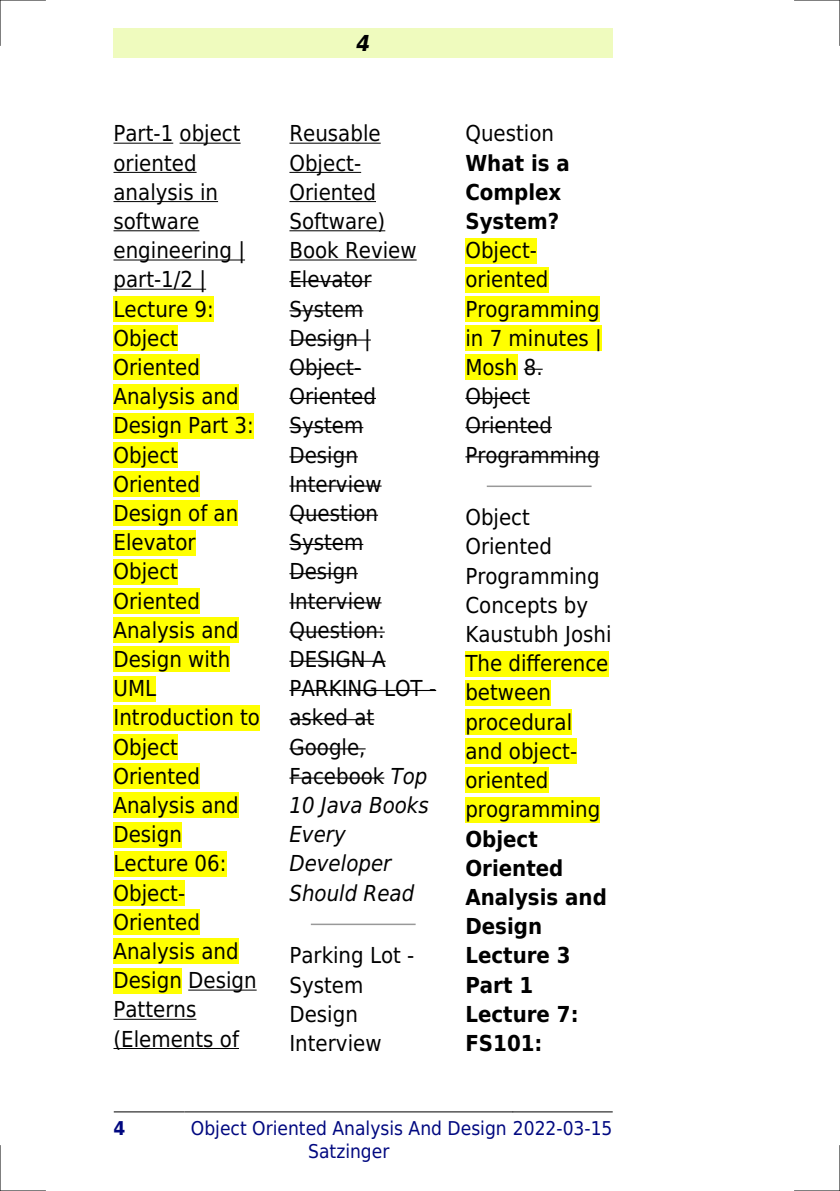
<style>
.page{position:relative;width:840px;height:1191px;background:#fff}
.page>*{position:absolute;margin:0;border:0;box-sizing:border-box;transform-origin:0 0}
.t1{font:22px/29.2px "DejaVu Sans Condensed";color:#000}
.t2{font:700 22px/29.2px "DejaVu Sans Condensed";color:#000}
.t3{font:italic 700 22px "DejaVu Sans Condensed";color:#000}
.t4{font:19px/22.8px "DejaVu Sans Condensed";color:#000880}
.t5{font:700 19px "DejaVu Sans Condensed";color:#000880}
.s1{font-style:italic}
</style>
<div class="page">
<div style="left:113px;top:28px;width:499px;height:30px;background:#effbbe"></div>
<hr style="left:114px;top:1111px;width:70px;height:1px;background:#000">
<hr style="left:185px;top:1111px;width:327px;height:1px;background:#000">
<hr style="left:513px;top:1111px;width:99px;height:1px;background:#000">
<hr style="left:113px;top:143px;width:60px;height:1px;background:#000">
<hr style="left:179px;top:143px;width:61px;height:1px;background:#000">
<hr style="left:113px;top:172px;width:83px;height:1px;background:#000">
<hr style="left:113px;top:201px;width:105px;height:1px;background:#000">
<hr style="left:113px;top:230px;width:86px;height:1px;background:#000">
<hr style="left:113px;top:259px;width:132px;height:1px;background:#000">
<hr style="left:113px;top:289px;width:93px;height:1px;background:#000">
<div style="left:113px;top:296px;width:101px;height:26px;background:#ff0"></div>
<div style="left:113px;top:325px;width:65px;height:26px;background:#ff0"></div>
<div style="left:113px;top:354px;width:87px;height:26px;background:#ff0"></div>
<div style="left:113px;top:384px;width:125px;height:25px;background:#ff0"></div>
<div style="left:113px;top:413px;width:141px;height:25px;background:#ff0"></div>
<div style="left:113px;top:442px;width:65px;height:26px;background:#ff0"></div>
<div style="left:113px;top:471px;width:87px;height:26px;background:#ff0"></div>
<div style="left:113px;top:500px;width:125px;height:26px;background:#ff0"></div>
<div style="left:113px;top:530px;width:82px;height:25px;background:#ff0"></div>
<div style="left:113px;top:559px;width:65px;height:25px;background:#ff0"></div>
<div style="left:113px;top:588px;width:87px;height:26px;background:#ff0"></div>
<div style="left:113px;top:617px;width:125px;height:26px;background:#ff0"></div>
<div style="left:113px;top:646px;width:117px;height:26px;background:#ff0"></div>
<div style="left:113px;top:676px;width:43px;height:25px;background:#ff0"></div>
<div style="left:113px;top:705px;width:147px;height:25px;background:#ff0"></div>
<div style="left:113px;top:734px;width:65px;height:26px;background:#ff0"></div>
<div style="left:113px;top:763px;width:87px;height:26px;background:#ff0"></div>
<div style="left:113px;top:792px;width:125px;height:26px;background:#ff0"></div>
<div style="left:113px;top:821px;width:69px;height:26px;background:#ff0"></div>
<div style="left:113px;top:851px;width:113px;height:25px;background:#ff0"></div>
<div style="left:113px;top:880px;width:72px;height:25px;background:#ff0"></div>
<div style="left:113px;top:909px;width:87px;height:26px;background:#ff0"></div>
<div style="left:113px;top:938px;width:125px;height:26px;background:#ff0"></div>
<div style="left:113px;top:967px;width:69px;height:26px;background:#ff0"></div>
<hr style="left:188px;top:989px;width:68px;height:1px;background:#000">
<hr style="left:113px;top:1018px;width:83px;height:1px;background:#000">
<hr style="left:113px;top:1048px;width:126px;height:1px;background:#000">
<hr style="left:289px;top:143px;width:91px;height:1px;background:#000">
<hr style="left:289px;top:172px;width:72px;height:1px;background:#000">
<hr style="left:289px;top:201px;width:87px;height:1px;background:#000">
<hr style="left:289px;top:230px;width:96px;height:1px;background:#000">
<hr style="left:289px;top:259px;width:127px;height:1px;background:#000">
<hr style="left:289px;top:281px;width:82px;height:1px;background:#000">
<hr style="left:289px;top:310px;width:74px;height:1px;background:#000">
<hr style="left:289px;top:339px;width:81px;height:1px;background:#000">
<hr style="left:289px;top:369px;width:72px;height:1px;background:#000">
<hr style="left:289px;top:398px;width:87px;height:1px;background:#000">
<hr style="left:289px;top:427px;width:74px;height:1px;background:#000">
<hr style="left:289px;top:456px;width:68px;height:1px;background:#000">
<hr style="left:289px;top:485px;width:92px;height:1px;background:#000">
<hr style="left:289px;top:515px;width:89px;height:1px;background:#000">
<hr style="left:289px;top:544px;width:74px;height:1px;background:#000">
<hr style="left:289px;top:573px;width:68px;height:1px;background:#000">
<hr style="left:289px;top:602px;width:92px;height:1px;background:#000">
<hr style="left:289px;top:631px;width:95px;height:1px;background:#000">
<hr style="left:289px;top:660px;width:96px;height:2px;background:#000">
<hr style="left:289px;top:690px;width:147px;height:1px;background:#000">
<hr style="left:289px;top:719px;width:85px;height:1px;background:#000">
<hr style="left:289px;top:748px;width:76px;height:1px;background:#000">
<hr style="left:289px;top:777px;width:95px;height:1px;background:#000">
<hr style="left:311px;top:923px;width:103px;height:2px;background:#999">
<div style="left:465px;top:238px;width:72px;height:25px;background:#ff0"></div>
<div style="left:465px;top:267px;width:83px;height:25px;background:#ff0"></div>
<div style="left:465px;top:296px;width:134px;height:26px;background:#ff0"></div>
<div style="left:465px;top:325px;width:136px;height:26px;background:#ff0"></div>
<div style="left:465px;top:354px;width:52px;height:26px;background:#ff0"></div>
<svg style="left:523px;top:369px;width:19px;height:1px"></svg>
<hr style="left:465px;top:398px;width:64px;height:1px;background:#000">
<hr style="left:465px;top:427px;width:86px;height:1px;background:#000">
<hr style="left:465px;top:456px;width:134px;height:1px;background:#000">
<hr style="left:487px;top:485px;width:103px;height:2px;background:#999">
<div style="left:465px;top:651px;width:143px;height:25px;background:#ff0"></div>
<div style="left:465px;top:680px;width:86px;height:25px;background:#ff0"></div>
<div style="left:465px;top:709px;width:107px;height:26px;background:#ff0"></div>
<div style="left:465px;top:738px;width:112px;height:26px;background:#ff0"></div>
<div style="left:465px;top:767px;width:83px;height:26px;background:#ff0"></div>
<div style="left:465px;top:797px;width:135px;height:25px;background:#ff0"></div>
<hr style="left:0;top:0;width:45px;height:1px;background:#000">
<hr style="left:794px;top:0;width:45px;height:1px;background:#000">
<hr style="left:0;top:1190px;width:45px;height:1px;background:#000">
<hr style="left:794px;top:1190px;width:45px;height:1px;background:#000">
<hr style="left:0;top:0;width:1px;height:45px;background:#000">
<hr style="left:0;top:1145px;width:1px;height:46px;background:#000">
<hr style="left:839px;top:0;width:1px;height:45px;background:#000">
<hr style="left:839px;top:1145px;width:1px;height:46px;background:#000">
<p class="t3" style="left:356px;top:30px;width:15px">4</p>
<p class="t1" style="left:113px;top:119px;width:148px">Part-1 object oriented analysis in software engineering | part-1/2 |<br>Lecture 9:<br>Object<br>Oriented<br>Analysis and<br>Design Part 3:<br>Object<br>Oriented<br>Design of an<br>Elevator<br>Object<br>Oriented<br>Analysis and<br>Design with<br>UML<br>Introduction to<br>Object<br>Oriented<br>Analysis and<br>Design<br>Lecture 06:<br>Object-<br>Oriented<br>Analysis and<br>Design Design<br>Patterns (Elements of</p>
<p class="t1" style="left:289px;top:119px;width:148px">Reusable<br>Object-<br>Oriented<br>Software)<br>Book Review<br>Elevator<br>System<br>Design |<br>Object-<br>Oriented<br>System<br>Design<br>Interview<br>Question<br>System<br>Design<br>Interview<br>Question:<br>DESIGN A<br>PARKING LOT - asked at<br>Google,<br>Facebook <span class="s1">Top<br>10 Java Books<br>Every<br>Developer<br>Should Read</span></p>
<p class="t1" style="left:289px;top:941px;width:126px">Parking Lot -<br>System<br>Design<br>Interview</p>
<p class="t1" style="left:465px;top:119px;width:90px">Question</p>
<p class="t2" style="left:465px;top:148px;width:106px">What is a<br>Complex<br>System?</p>
<p class="t1" style="left:465px;top:236px;width:138px">Object&shy;oriented<br>Programming in 7 minutes |<br>Mosh 8.<br>Object<br>Oriented<br>Programming</p>
<p class="t1" style="left:465px;top:503px;width:147px">Object<br>Oriented<br>Programming<br>Concepts by<br>Kaustubh Joshi<br>The difference between procedural and object&shy;oriented programming</p>
<p class="t2" style="left:465px;top:824px;width:143px">Object<br>Oriented<br>Analysis and<br>Design<br>Lecture 3<br>Part 1<br>Lecture 7:<br>FS101:</p>
<p class="t5" style="left:113px;top:1117px;width:13px">4</p>
<p class="t4" style="left:308px;top:1117px;width:305px;text-indent:-117px">Object Oriented Analysis And Design 2022-03-15<br>Satzinger</p>
</div>
